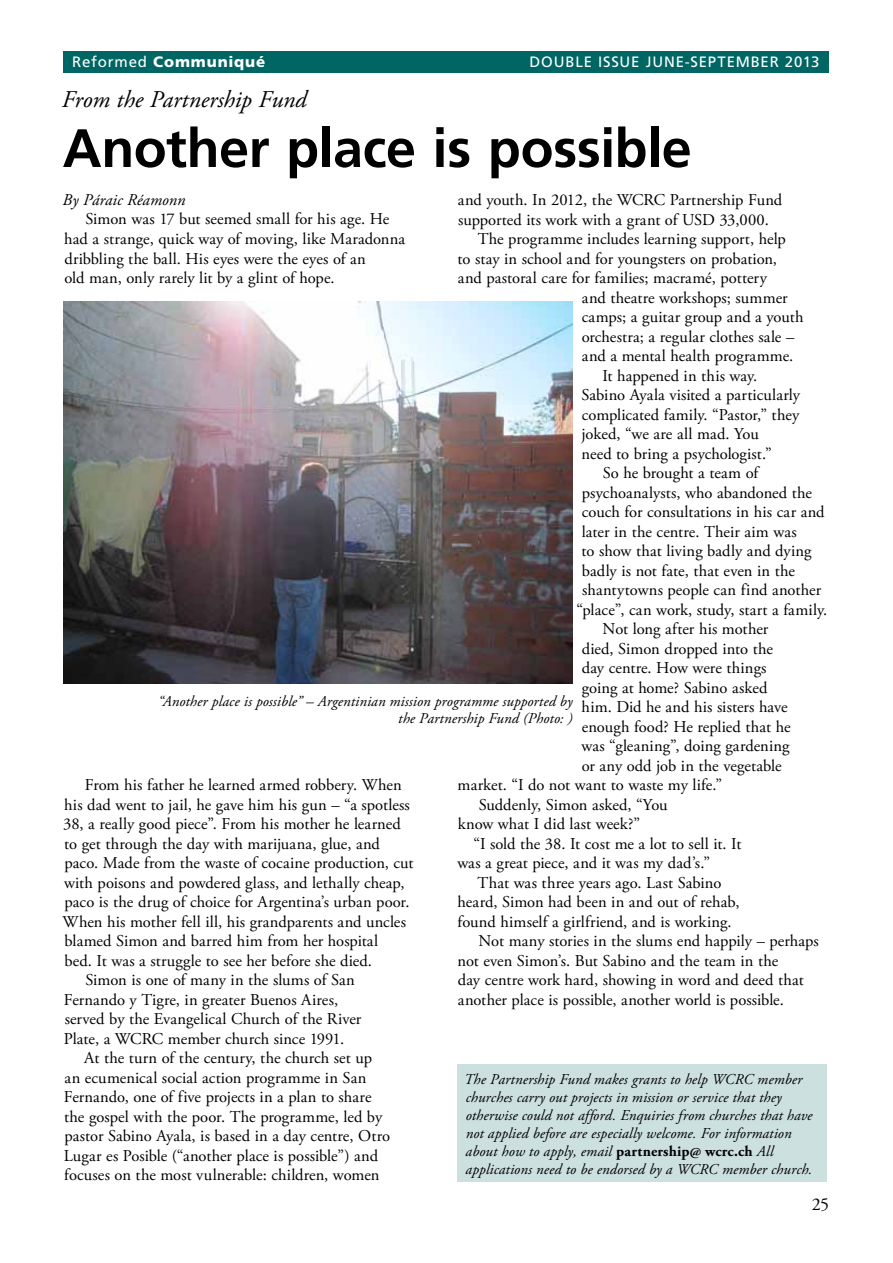
<style>
.page{position:relative;width:893px;height:1263px;background:#fff}
.page>*{position:absolute;margin:0;border:0;box-sizing:border-box;transform-origin:0 0}
.t1{font:700 54px "Frutiger LT Std";letter-spacing:-.01em;color:#000}
.t2{font:italic 24px "Adobe Garamond Pro";color:#000}
.t3{font:18px "Adobe Garamond Pro";color:#000}
.t4{font:16.5px/19.5px "Adobe Garamond Pro";letter-spacing:.005em;color:#000}
.t5{font:italic 16.5px "Adobe Garamond Pro";letter-spacing:.005em;color:#000}
.t6{font:italic 15px/18px "Adobe Garamond Pro";letter-spacing:.005em;color:#000}
.t7{font:15px "Frutiger LT Std";letter-spacing:.055em;color:#fff}
.t8{font:900 15px "Frutiger LT Std";letter-spacing:.06em;color:#fff}
.s1{font-weight:400}
.s2{font-weight:700;font-style:normal}
</style>
<div class="page">
<div style="left:64px;top:51px;width:765px;height:21px;background:#006664"></div>
<div style="left:457px;top:1064px;width:370px;height:118px;background:#cce0e0"></div>
<img style="left:64px;top:302px;width:509px;height:382px">
<p class="t8" style="left:72px;top:52px;width:194px"><span class="s1">REFORMED</span> Communiqué</p>
<p class="t7" style="left:529px;top:53px;width:291px">DOUBLE ISSUE JUNE-SEPTEMBER 2013</p>
<h2 class="t2" style="left:62px;top:85px;width:246px">From the Partnership Fund</h2>
<h1 class="t1" style="left:63px;top:116px;width:630px">Another place is possible</h1>
<p class="t5" style="left:63px;top:190px;width:124px">By Páraic Réamonn</p>
<p class="t4" style="left:64px;top:210px;width:342px;text-indent:21px">Simon was 17 but seemed small for his age. He had a strange, quick way of moving, like Maradonna dribbling the ball. His eyes were the eyes of an<br>old man, only rarely lit by a glint of hope.</p>
<p class="t4" style="left:458px;top:191px;width:326px">and youth. In 2012, the WCRC Partnership Fund</p>
<p class="t4" style="left:458px;top:210px;width:312px">supported its work with a grant of USD 33,000.</p>
<p class="t4" style="left:478px;top:230px;width:310px">The programme includes learning support, help</p>
<p class="t4" style="left:458px;top:249px;width:321px">to stay in school and for youngsters on probation,</p>
<p class="t4" style="left:458px;top:269px;width:310px">and pastoral care for families; macramé, pottery</p>
<p class="t4" style="left:582px;top:288px;width:207px">and theatre workshops; summer</p>
<p class="t4" style="left:582px;top:308px;width:223px">camps; a guitar group and a youth</p>
<p class="t4" style="left:582px;top:327px;width:214px">orchestra; a regular clothes sale –</p>
<p class="t4" style="left:582px;top:347px;width:213px">and a mental health programme.</p>
<p class="t4" style="left:602px;top:366px;width:157px">It happened in this way.</p>
<p class="t4" style="left:581px;top:386px;width:220px">Sabino Ayala visited a particularly</p>
<p class="t4" style="left:582px;top:405px;width:219px">complicated family. “Pastor,” they</p>
<p class="t4" style="left:582px;top:425px;width:179px">joked, “we are all mad. You</p>
<p class="t4" style="left:582px;top:444px;width:192px">need to bring a psychologist.”</p>
<p class="t4" style="left:603px;top:464px;width:157px">So he brought a team of</p>
<p class="t4" style="left:582px;top:483px;width:232px">psychoanalysts, who abandoned the</p>
<p class="t4" style="left:582px;top:503px;width:244px">couch for consultations in his car and</p>
<p class="t4" style="left:582px;top:522px;width:217px">later in the centre. Their aim was</p>
<p class="t4" style="left:582px;top:542px;width:232px">to show that living badly and dying</p>
<p class="t4" style="left:582px;top:561px;width:215px">badly is not fate, that even in the</p>
<p class="t4" style="left:582px;top:581px;width:241px">shantytowns people can find another</p>
<p class="t4" style="left:576px;top:600px;width:252px">“place”, can work, study, start a family.</p>
<p class="t4" style="left:603px;top:620px;width:167px">Not long after his mother</p>
<p class="t4" style="left:582px;top:639px;width:193px">died, Simon dropped into the</p>
<p class="t4" style="left:582px;top:659px;width:186px">day centre. How were things</p>
<p class="t4" style="left:582px;top:678px;width:187px">going at home? Sabino asked</p>
<p class="t4" style="left:582px;top:698px;width:208px">him. Did he and his sisters have</p>
<p class="t4" style="left:582px;top:717px;width:210px">enough food? He replied that he</p>
<p class="t4" style="left:581px;top:737px;width:210px">was “gleaning”, doing gardening</p>
<p class="t4" style="left:582px;top:756px;width:201px">or any odd job in the vegetable</p>
<p class="t4" style="left:458px;top:776px;width:266px">market. “I do not want to waste my life.”</p>
<p class="t4" style="left:479px;top:795px;width:190px">Suddenly, Simon asked, “You</p>
<p class="t4" style="left:458px;top:815px;width:184px">know what I did last week?”</p>
<p class="t4" style="left:474px;top:834px;width:269px">“I sold the 38. It cost me a lot to sell it. It</p>
<p class="t4" style="left:457px;top:854px;width:254px">was a great piece, and it was my dad’s.”</p>
<p class="t4" style="left:478px;top:873px;width:245px">That was three years ago. Last Sabino</p>
<p class="t4" style="left:458px;top:893px;width:284px">heard, Simon had been in and out of rehab,</p>
<p class="t4" style="left:458px;top:912px;width:275px">found himself a girlfriend, and is working.</p>
<p class="t4" style="left:479px;top:932px;width:342px">Not many stories in the slums end happily – perhaps</p>
<p class="t4" style="left:458px;top:951px;width:322px">not even Simon’s. But Sabino and the team in the</p>
<p class="t4" style="left:458px;top:971px;width:348px">day centre work hard, showing in word and deed that</p>
<p class="t4" style="left:458px;top:990px;width:327px">another place is possible, another world is possible.</p>
<p class="t6" style="left:158px;top:694px;width:416px;line-height:16.5px;text-align:right">“Another place is possible” – Argentinian mission programme supported by the Partnership Fund (Photo: )</p>
<p class="t4" style="left:85px;top:776px;width:318px">From his father he learned armed robbery. When</p>
<p class="t4" style="left:64px;top:795px;width:347px">his dad went to jail, he gave him his gun – “a spotless</p>
<p class="t4" style="left:63px;top:815px;width:339px">38, a really good piece”. From his mother he learned</p>
<p class="t4" style="left:64px;top:834px;width:317px">to get through the day with marijuana, glue, and</p>
<p class="t4" style="left:64px;top:854px;width:351px">paco. Made from the waste of cocaine production, cut</p>
<p class="t4" style="left:64px;top:873px;width:342px">with poisons and powdered glass, and lethally cheap,</p>
<p class="t4" style="left:64px;top:893px;width:347px">paco is the drug of choice for Argentina’s urban poor.</p>
<p class="t4" style="left:63px;top:912px;width:345px">When his mother fell ill, his grandparents and uncles</p>
<p class="t4" style="left:64px;top:932px;width:315px">blamed Simon and barred him from her hospital</p>
<p class="t4" style="left:64px;top:951px;width:309px">bed. It was a struggle to see her before she died.</p>
<p class="t4" style="left:85px;top:971px;width:271px">Simon is one of many in the slums of San</p>
<p class="t4" style="left:64px;top:990px;width:276px">Fernando y Tigre, in greater Buenos Aires,</p>
<p class="t4" style="left:65px;top:1010px;width:298px">served by the Evangelical Church of the River</p>
<p class="t4" style="left:64px;top:1029px;width:282px">Plate, a WCRC member church since 1991.</p>
<p class="t4" style="left:84px;top:1049px;width:289px">At the turn of the century, the church set up</p>
<p class="t4" style="left:65px;top:1068px;width:303px">an ecumenical social action programme in San</p>
<p class="t4" style="left:64px;top:1088px;width:309px">Fernando, one of five projects in a plan to share</p>
<p class="t4" style="left:64px;top:1107px;width:320px">the gospel with the poor. The programme, led by</p>
<p class="t4" style="left:64px;top:1127px;width:327px">pastor Sabino Ayala, is based in a day centre, Otro</p>
<p class="t4" style="left:64px;top:1146px;width:316px">Lugar es Posible (“another place is possible”) and</p>
<p class="t4" style="left:64px;top:1166px;width:317px">focuses on the most vulnerable: children, women</p>
<p class="t6" style="left:464px;top:1070px;width:350px">The Partnership Fund makes grants to help WCRC member churches carry out projects in mission or service that they otherwise could not afford. Enquiries from churches that have not applied before are especially welcome. For information about how to apply, email <span class="s2">partnership@ wcrc.ch</span> All applications need to be endorsed by a WCRC member church.</p>
<p class="t3" style="left:812px;top:1193px;width:19px">25</p>
</div>
